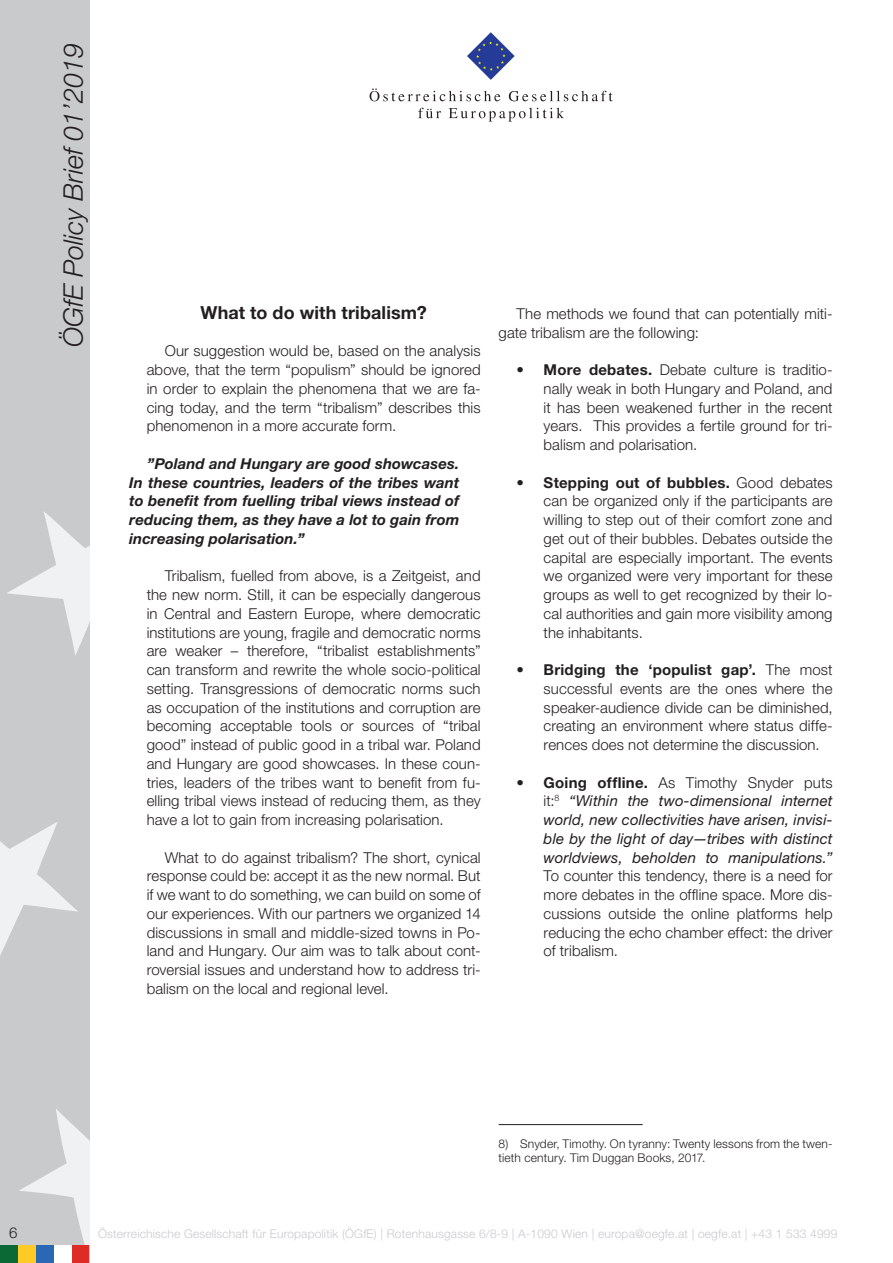
<style>
.page{position:relative;width:893px;height:1263px;background:#fff}
.page>*{position:absolute;margin:0;border:0;box-sizing:border-box;transform-origin:0 0}
.t1{font:italic 300 27px "Helvetica Neue LT Std";color:#231f20}
.Zwischenüberschrift{font:700 18px "Helvetica Neue LT Std";letter-spacing:.005em;color:#231f20}
.Standard_Paragraph{font:300 15px/18.8px "Helvetica Neue LT Std";letter-spacing:.005em;color:#231f20;text-align:justify}
.Standard_Paragraph-2{font:italic 700 15px/18.8px "Helvetica Neue LT Std";letter-spacing:.005em;color:#231f20;text-align:justify}
.t2{font:300 12px "Helvetica Neue LT Std";letter-spacing:.015em;color:#c9cacc}
.Footnotes{font:300 12px/14.4px "Helvetica Neue LT Std";letter-spacing:.015em;color:#231f20}
.s1{font-weight:700}
.s2{font-weight:400;font-style:italic}
</style>
<div class="page">
<div style="left:0;top:0;width:89px;height:1263px;background:#c9cacc"></div>
<svg style="left:19px;top:1109px;width:70px;height:136px"></svg>
<svg style="left:0;top:822px;width:78px;height:134px"></svg>
<svg style="left:7px;top:511px;width:82px;height:144px"></svg>
<div style="left:18px;top:1245px;width:18px;height:18px;background:#fecb26"></div>
<div style="left:36px;top:1245px;width:18px;height:18px;background:#2b68b3"></div>
<div style="left:71px;top:1245px;width:18px;height:18px;background:#de2b26"></div>
<div style="left:0;top:1245px;width:18px;height:18px;background:#0b6936"></div>
<div style="left:54px;top:1245px;width:17px;height:18px;background:#fff"></div>
<svg style="left:467px;top:32px;width:48px;height:48px"></svg>
<svg style="left:370px;top:88px;width:130px;height:13px"></svg>
<svg style="left:509px;top:91px;width:104px;height:10px"></svg>
<svg style="left:418px;top:108px;width:23px;height:10px"></svg>
<svg style="left:449px;top:108px;width:115px;height:14px"></svg>
<hr style="left:499px;top:1124px;width:144px;height:1px;background:#231f20">
<h1 class="t1" style="left:57px;top:347px;width:305px;rotate:-90deg">ÖGfE Policy Brief 01’2019</h1>
<p class="Zwischenüberschrift" style="left:201px;top:301px;width:228px">What to do with tribalism?</p>
<p class="Standard_Paragraph" style="left:147px;top:341px;width:335px;text-indent:18px">Our suggestion would be, based on the analysis above, that the term “populism” should be ignored in order to explain the phenomena that we are fa&shy;cing today, and the term “tribalism” describes this phenomenon in a more accurate form.</p>
<p class="Standard_Paragraph-2" style="left:129px;top:454px;width:332px;text-indent:18px">”Poland and Hungary are good showcases.<br>In these countries, leaders of the tribes want to benefit from fuelling tribal views instead of reducing them, as they have a lot to gain from increasing polarisation.”</p>
<p class="Standard_Paragraph" style="left:147px;top:566px;width:335px;text-indent:18px">Tribalism, fuelled from above, is a Zeitgeist, and the new norm. Still, it can be especially dangerous in Central and Eastern Europe, where democratic institutions are young, fragile and democratic norms are weaker – therefore, “tribalist establishments” can transform and rewrite the whole socio-political setting. Transgressions of democratic norms such as occupation of the institutions and corruption are becoming acceptable tools or sources of “tribal good” instead of public good in a tribal war. Poland and Hungary are good showcases. In these coun&shy;tries, leaders of the tribes want to benefit from fu&shy;elling tribal views instead of reducing them, as they have a lot to gain from increasing polarisation.</p>
<p class="Standard_Paragraph" style="left:147px;top:847px;width:335px;text-indent:18px">What to do against tribalism? The short, cynical response could be: accept it as the new normal. But if we want to do something, we can build on some of our experiences. With our partners we organized 14 discussions in small and middle-sized towns in Po&shy;land and Hungary. Our aim was to talk about cont&shy;roversial issues and understand how to address tri&shy;balism on the local and regional level.</p>
<p class="Standard_Paragraph" style="left:499px;top:304px;width:335px;text-indent:18px">The methods we found that can potentially miti&shy;gate tribalism are the following:</p>
<p class="Standard_Paragraph" style="left:544px;top:360px;width:290px;text-indent:-27px"><span class="s1">• More debates.</span> Debate culture is traditio&shy;nally weak in both Hungary and Poland, and it has been weakened further in the recent years. This provides a fertile ground for tri&shy;balism and polarisation.</p>
<p class="Standard_Paragraph" style="left:544px;top:472px;width:290px;text-indent:-27px"><span class="s1">• Stepping out of bubbles.</span> Good debates can be organized only if the participants are willing to step out of their comfort zone and get out of their bubbles. Debates outside the capital are especially important. The events we organized were very important for these groups as well to get recognized by their lo&shy;cal authorities and gain more visibility among the inhabitants.</p>
<p class="Standard_Paragraph" style="left:544px;top:660px;width:290px;text-indent:-27px"><span class="s1">• Bridging the ‘populist gap’.</span> The most successful events are the ones where the speaker-audience divide can be diminished, creating an environment where status diffe&shy;rences does not determine the discussion.</p>
<p class="Standard_Paragraph" style="left:544px;top:772px;width:290px;text-indent:-27px"><span class="s1">• Going offline.</span> As Timothy Snyder puts it:<sup>8</sup> <span class="s2">“Within the two-dimensional internet world, new collectivities have arisen, invisi&shy;ble by the light of day—tribes with distinct worldviews, beholden to manipulations.” </span>To counter this tendency, there is a need for more debates in the offline space. More dis&shy;cussions outside the online platforms help reducing the echo chamber effect: the driver of tribalism.</p>
<p class="Footnotes" style="left:499px;top:1136px;width:335px">8) Snyder, Timothy. On tyranny: Twenty lessons from the twen&shy;tieth century. Tim Duggan Books, 2017.</p>
<p class="Standard_Paragraph" style="left:9px;top:1222px;width:10px">6</p>
<p class="t2" style="left:98px;top:1226px;width:741px">Österreichische Gesellschaft für Europapolitik (ÖGfE) | Rotenhausgasse 6/8-9 | A-1090 Wien | europa@oegfe.at | oegfe.at | +43 1 533 4999</p>
</div>
